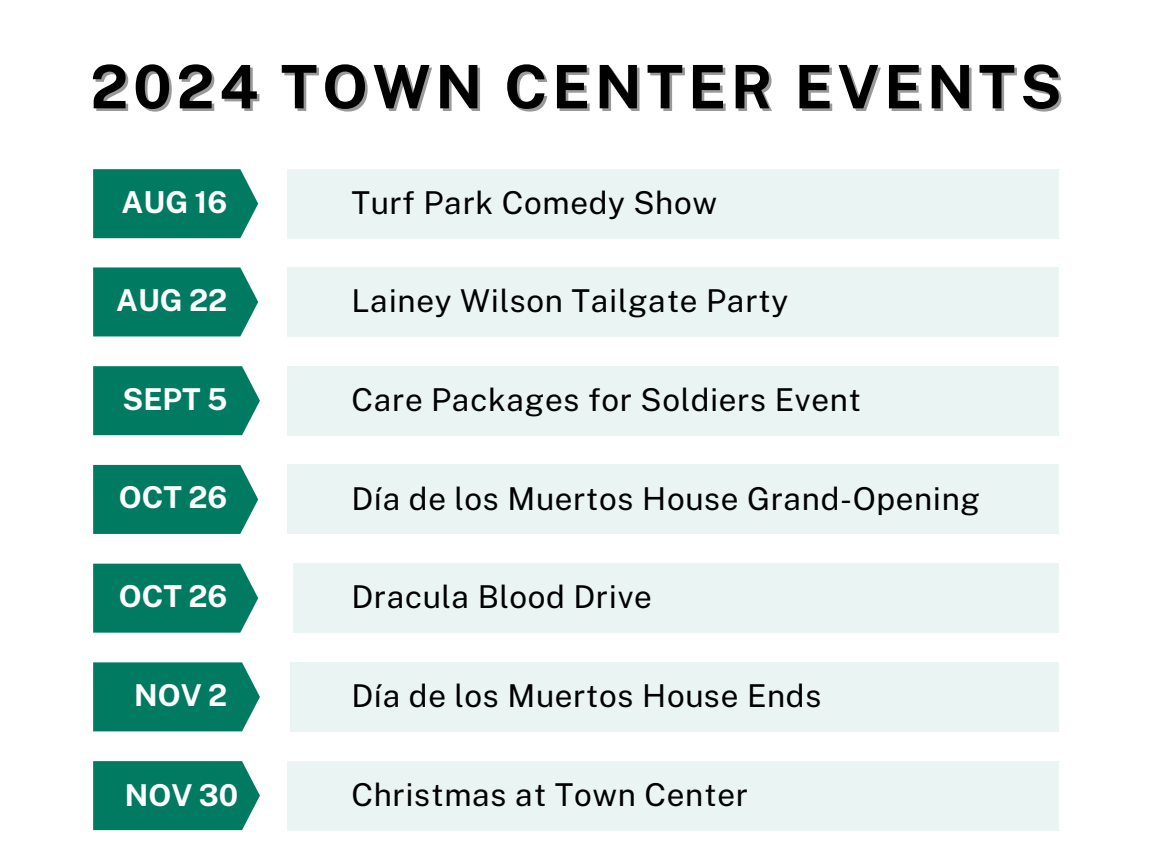
<style>
.page{position:relative;width:1152px;height:864px;background:#fff}
.page>*{position:absolute;margin:0;border:0;box-sizing:border-box;transform-origin:0 0}
.t1{font:700 60px "Public Sans";letter-spacing:.08em;color:#000}
.t2{font:31.5px "Public Sans";letter-spacing:.02em;color:#000}
.t3{font:700 30.15px "Public Sans";color:#fff}
</style>
<div class="page">
<div style="left:287px;top:267px;width:772px;height:69px;background:#eaf4f2"></div>
<svg style="left:93px;top:267px;width:165px;height:69px;background:#0f826b"></svg>
<div style="left:287px;top:366px;width:772px;height:69px;background:#eaf4f2"></div>
<svg style="left:93px;top:366px;width:167px;height:69px;background:#0e826a"></svg>
<div style="left:293px;top:564px;width:766px;height:69px;background:#eaf4f2"></div>
<svg style="left:93px;top:564px;width:165px;height:69px;background:#0e826b"></svg>
<div style="left:290px;top:662px;width:769px;height:69px;background:#eaf4f2"></div>
<svg style="left:93px;top:662px;width:167px;height:69px;background:#0f826b"></svg>
<div style="left:287px;top:761px;width:772px;height:69px;background:#eaf4f2"></div>
<svg style="left:93px;top:761px;width:167px;height:69px;background:#0e826a"></svg>
<div style="left:287px;top:465px;width:772px;height:69px;background:#eaf4f2"></div>
<svg style="left:93px;top:465px;width:165px;height:69px;background:#0d826a"></svg>
<div style="left:287px;top:169px;width:772px;height:69px;background:#eaf4f2"></div>
<svg style="left:93px;top:169px;width:165px;height:69px;background:#0e826a"></svg>
<h1 class="t1" style="left:90px;top:51px;width:973px">2024 TOWN CENTER EVENTS</h1>
<p class="t3" style="left:122px;top:184px;width:107px">AUG 16</p>
<p class="t2" style="left:351px;top:184px;width:367px">Turf Park Comedy Show</p>
<p class="t3" style="left:116px;top:282px;width:113px">AUG 22</p>
<p class="t2" style="left:351px;top:282px;width:438px">Lainey Wilson Tailgate Party</p>
<p class="t3" style="left:122px;top:381px;width:107px">SEPT 5</p>
<p class="t2" style="left:351px;top:381px;width:511px">Care Packages for Soldiers Event</p>
<p class="t3" style="left:119px;top:480px;width:110px">OCT 26</p>
<p class="t2" style="left:351px;top:480px;width:630px">Día de los Muertos House Grand-Opening</p>
<p class="t3" style="left:119px;top:579px;width:110px">OCT 26</p>
<p class="t2" style="left:351px;top:578px;width:302px">Dracula Blood Drive</p>
<p class="t3" style="left:134px;top:677px;width:95px">NOV 2</p>
<p class="t2" style="left:351px;top:677px;width:471px">Día de los Muertos House Ends</p>
<p class="t3" style="left:125px;top:777px;width:115px">NOV 30</p>
<p class="t2" style="left:351px;top:776px;width:398px">Christmas at Town Center</p>
</div>
